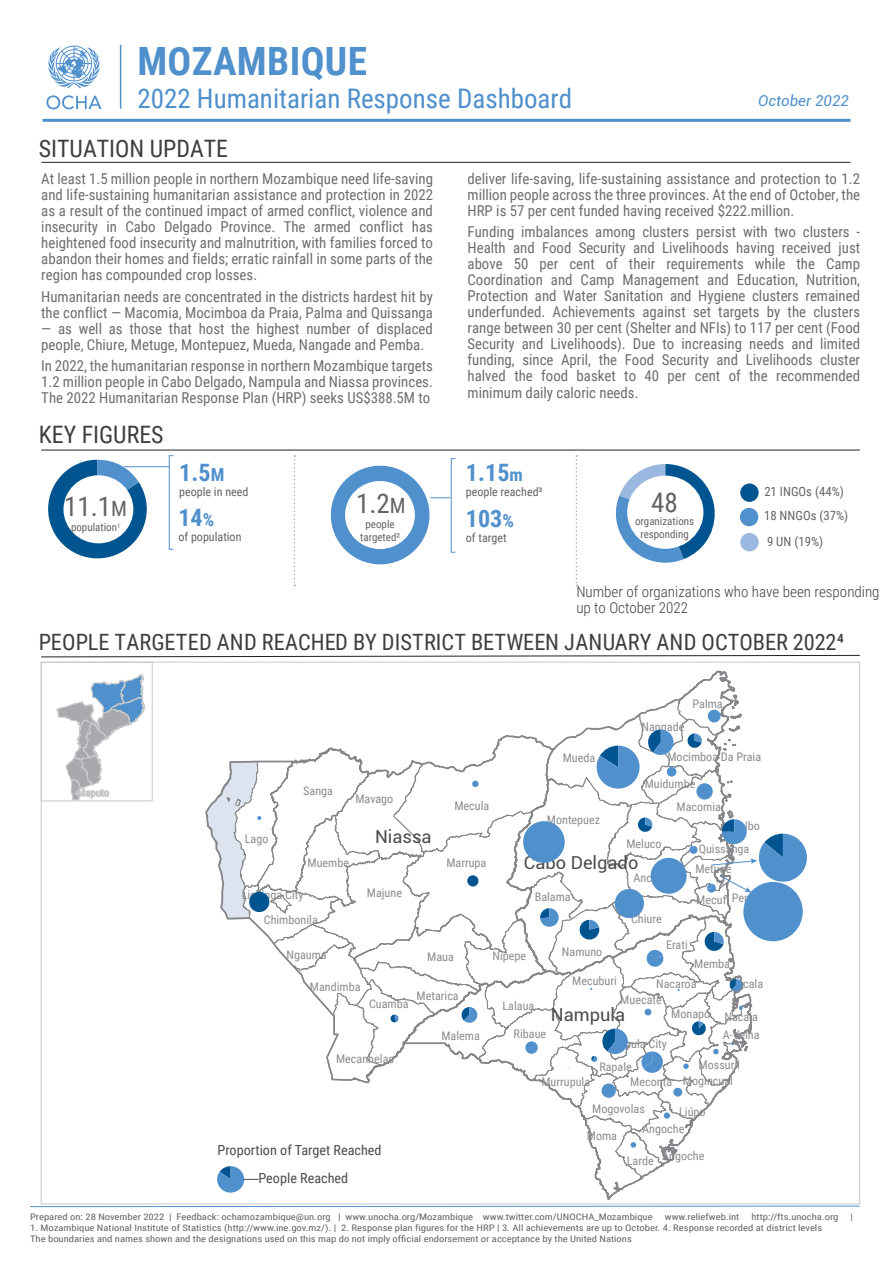
<style>
.page{position:relative;width:893px;height:1263px;background:#fff}
.page>*{position:absolute;margin:0;border:0;box-sizing:border-box;transform-origin:0 0}
.t1{font:700 39px "Roboto Condensed";letter-spacing:.01em;color:#5090cc}
.t2{font:27px "Roboto Condensed";color:#4f90cc}
.t3{font:27px "Roboto Condensed";color:#636366}
.t4{font:24px "Roboto Condensed";color:#3e3e3f}
.t5{font:700 24px "Roboto Condensed";letter-spacing:.005em;color:#5090cc}
.t6{font:22.5px "Roboto Condensed";color:#3e3e3f}
.t7{font:17.85px "Roboto";color:#4b4c4d}
.t8{font:15px/16px "Roboto Condensed";color:#6c6d70;text-align:justify}
.t9{font:300 15px/16.5px "Roboto Condensed";color:#3e3e3f}
.t10{font:italic 15px "Roboto";color:#5090cc}
.t11{font:13.95px "Roboto Condensed";color:#4b4c4d}
.t12{font:12.75px "Roboto Condensed";color:#636366}
.t13{font:12px "Roboto Condensed";color:#636366}
.t14{font:11.85px/17.2px "Roboto Condensed";color:#8a8c8f}
.t15{font:10.95px/13px "Roboto Condensed";color:#636366;text-align:center}
.t16{font:9px/11.2px "Roboto Condensed";color:#636366;scale:1.18 1}
.s1{font-size:21px}
.s2{font-size:18px}
</style>
<div class="page">
<svg style="left:48px;top:460px;width:106px;height:99px"></svg>
<div style="left:331px;top:466px;width:98px;height:98px;background:#5090cc;border-radius:49px"></div>
<svg style="left:615px;top:464px;width:100px;height:99px"></svg>
<hr style="left:43px;top:119px;width:807px;height:3px;background:#5090cc">
<hr style="left:41px;top:450px;width:819px;height:1px;background:#231f20">
<hr style="left:42px;top:162px;width:808px;height:1px;background:#231f20">
<div style="left:63px;top:475px;width:70px;height:68px;background:#fff;border-radius:50%"></div>
<div style="left:345px;top:481px;width:70px;height:68px;background:#fff;border-radius:50%"></div>
<div style="left:169px;top:455px;width:5px;height:95px;border:1px solid #5090cc"></div>
<hr style="left:124px;top:466px;width:45px;height:1px;background:#5090cc">
<div style="left:451px;top:458px;width:5px;height:95px;border:1px solid #5090cc"></div>
<svg style="left:430px;top:497px;width:20px;height:1px"></svg>
<div style="left:627px;top:476px;width:76px;height:73px;background:#fff;border-radius:50%"></div>
<svg style="left:294px;top:455px;width:1px;height:131px"></svg>
<svg style="left:576px;top:455px;width:1px;height:131px"></svg>
<div style="left:740px;top:483px;width:19px;height:19px;background:#005591;border-radius:50%"></div>
<div style="left:740px;top:533px;width:19px;height:18px;background:#9ab8e0;border-radius:50%"></div>
<div style="left:740px;top:508px;width:18px;height:18px;background:#5090cc;border-radius:50%"></div>
<hr style="left:120px;top:45px;width:1px;height:64px;background:#5090cc">
<svg style="left:46px;top:95px;width:56px;height:14px"></svg>
<svg style="left:48px;top:46px;width:52px;height:42px"></svg>
<svg style="left:41px;top:655px;width:819px;height:3px"></svg>
<svg style="left:30px;top:670px;width:830px;height:537px"></svg>
<h1 class="t1" style="left:137px;top:34px;width:231px">MOZAMBIQUE</h1>
<h2 class="t2" style="left:137px;top:79px;width:436px">2022 Humanitarian Response Dashboard</h2>
<h3 class="t4" style="left:39px;top:131px;width:191px">SITUATION UPDATE</h3>
<p class="t10" style="left:758px;top:90px;width:92px">October 2022</p>
<p class="t8" style="left:41px;top:170px;width:393px">At least 1.5 million people in northern Mozambique need life-saving and life-sustaining humanitarian assistance and protection in 2022 as a result of the continued impact of armed conflict, violence and insecurity in Cabo Delgado Province. The armed conflict has heightened food insecurity and malnutrition, with families forced to abandon their homes and fields; erratic rainfall in some parts of the region has compounded crop losses.</p>
<p class="t8" style="left:41px;top:288px;width:393px">Humanitarian needs are concentrated in the districts hardest hit by the conflict — Macomia, Mocimboa da Praia, Palma and Quissanga</p>
<p class="t8" style="left:41px;top:320px;width:393px">— as well as those that host the highest number of displaced people, Chiure, Metuge, Montepuez, Mueda, Nangade and Pemba.</p>
<p class="t8" style="left:41px;top:357px;width:393px">In 2022, the humanitarian response in northern Mozambique targets 1.2 million people in Cabo Delgado, Nampula and Niassa provinces.<br>The 2022 Humanitarian Response Plan (HRP) seeks US$388.5M to</p>
<h3 class="t4" style="left:39px;top:418px;width:126px">KEY FIGURES</h3>
<p class="t8" style="left:468px;top:170px;width:394px">deliver life-saving, life-sustaining assistance and protection to 1.2 million people across the three provinces. At the end of October, the HRP is 57 per cent funded having received $222.million.</p>
<p class="t8" style="left:468px;top:223px;width:394px">Funding imbalances among clusters persist with two clusters - Health and Food Security and Livelihoods having received just above 50 per cent of their requirements while the Camp Coordination and Camp Management and Education, Nutrition, Protection and Water Sanitation and Hygiene clusters remained underfunded. Achievements against set targets by the clusters range between 30 per cent (Shelter and NFIs) to 117 per cent (Food Security and Livelihoods). Due to increasing needs and limited funding, since April, the Food Security and Livelihoods cluster halved the food basket to 40 per cent of the recommended minimum daily caloric needs.</p>
<h2 class="t3" style="left:64px;top:488px;width:65px">11.1<span class="s1">M</span></h2>
<p class="t15" style="left:71px;top:520px;width:51px">population<sup>1</sup></p>
<h3 class="t5" style="left:179px;top:455px;width:47px">1.5<span class="s2">M</span></h3>
<p class="t13" style="left:179px;top:483px;width:71px">people in need</p>
<h3 class="t5" style="left:178px;top:501px;width:37px">14<span class="s2">%</span></h3>
<p class="t13" style="left:178px;top:529px;width:65px">of population</p>
<h3 class="t5" style="left:466px;top:455px;width:59px">1.15<span class="s2">m</span></h3>
<p class="t13" style="left:466px;top:483px;width:78px">people reached³</p>
<h2 class="t3" style="left:356px;top:485px;width:51px">1.2<span class="s1">M</span></h2>
<h2 class="t3" style="left:651px;top:484px;width:28px">48</h2>
<h3 class="t5" style="left:466px;top:501px;width:50px">103<span class="s2">%</span></h3>
<p class="t13" style="left:466px;top:529px;width:42px">of target</p>
<p class="t15" style="left:635px;top:515px;width:61px;line-height:12.6px">organizations responding</p>
<p class="t15" style="left:360px;top:517px;width:41px">people targeted²</p>
<p class="t12" style="left:764px;top:482px;width:81px">21 INGOs (44%)</p>
<p class="t12" style="left:767px;top:533px;width:58px">9 UN (19%)</p>
<p class="t12" style="left:764px;top:506px;width:86px">18 NNGOs (37%)</p>
<p class="t9" style="left:576px;top:582px;width:305px">Number of organizations who have been responding up to October 2022</p>
<h3 class="t6" style="left:39px;top:626px;width:807px">PEOPLE TARGETED AND REACHED BY DISTRICT BETWEEN JANUARY AND OCTOBER 20224</h3>
<p class="t14" style="left:245px;top:830px;width:25px">Lago</p>
<p class="t14" style="left:303px;top:782px;width:31px">Sanga</p>
<p class="t14" style="left:355px;top:790px;width:39px">Mavago</p>
<p class="t7" style="left:375px;top:824px;width:58px">Niassa</p>
<p class="t14" style="left:307px;top:854px;width:43px">Muembe</p>
<p class="t14" style="left:242px;top:885px;width:63px">Lichinga City</p>
<p class="t14" style="left:264px;top:911px;width:56px">Chimbonila</p>
<p class="t14" style="left:367px;top:884px;width:37px">Majune</p>
<p class="t14" style="left:454px;top:797px;width:36px">Mecula</p>
<p class="t14" style="left:446px;top:854px;width:42px">Marrupa</p>
<p class="t14" style="left:563px;top:748px;width:34px">Mueda</p>
<p class="t14" style="left:547px;top:811px;width:55px">Montepuez</p>
<p class="t14" style="left:642px;top:717px;width:44px">Nangade</p>
<p class="t14" style="left:692px;top:695px;width:32px">Palma</p>
<p class="t14" style="left:667px;top:748px;width:95px">Mocimboa Da Praia</p>
<p class="t14" style="left:645px;top:775px;width:52px">Muidumbe</p>
<p class="t14" style="left:677px;top:797px;width:46px">Macomia</p>
<p class="t14" style="left:745px;top:816px;width:17px">Ibo</p>
<p class="t14" style="left:626px;top:835px;width:37px">Meluco</p>
<p class="t7" style="left:524px;top:850px;width:116px">Cabo Delgado</p>
<p class="t14" style="left:535px;top:888px;width:38px">Balama</p>
<p class="t14" style="left:631px;top:910px;width:32px">Chiure</p>
<p class="t14" style="left:699px;top:840px;width:52px">Quissanga</p>
<p class="t14" style="left:695px;top:860px;width:38px">Metuge</p>
<p class="t14" style="left:696px;top:890px;width:35px">Mecufi</p>
<p class="t14" style="left:286px;top:946px;width:42px">Ngauma</p>
<p class="t14" style="left:310px;top:978px;width:52px">Mandimba</p>
<p class="t14" style="left:427px;top:947px;width:28px">Maua</p>
<p class="t14" style="left:492px;top:947px;width:35px">Nipepe</p>
<p class="t14" style="left:562px;top:943px;width:42px">Namuno</p>
<p class="t14" style="left:572px;top:971px;width:46px">Mecuburi</p>
<p class="t14" style="left:666px;top:935px;width:23px">Erati</p>
<p class="t14" style="left:694px;top:955px;width:37px">Memba</p>
<p class="t14" style="left:656px;top:974px;width:42px">Nacaroa</p>
<p class="t14" style="left:730px;top:975px;width:35px">Nacala</p>
<p class="t14" style="left:417px;top:987px;width:44px">Metarica</p>
<p class="t14" style="left:369px;top:995px;width:41px">Cuamba</p>
<p class="t14" style="left:502px;top:996px;width:33px">Lalaua</p>
<p class="t14" style="left:620px;top:991px;width:43px">Muecate</p>
<p class="t7" style="left:551px;top:1002px;width:76px">Nampula</p>
<p class="t14" style="left:671px;top:1004px;width:41px">Monapo</p>
<p class="t14" style="left:441px;top:1027px;width:40px">Malema</p>
<p class="t14" style="left:514px;top:1025px;width:34px">Ribaue</p>
<p class="t14" style="left:603px;top:1034px;width:66px">Nampula City</p>
<p class="t14" style="left:723px;top:1008px;width:38px">Nacala<br>A-Velha</p>
<p class="t14" style="left:336px;top:1050px;width:59px">Mecanhelas</p>
<p class="t11" style="left:218px;top:1141px;width:165px">Proportion of Target Reached</p>
<p class="t11" style="left:259px;top:1168px;width:91px">People Reached</p>
<p class="t14" style="left:698px;top:1056px;width:43px">Mossuril</p>
<p class="t14" style="left:679px;top:1103px;width:28px">Liúpo</p>
<p class="t14" style="left:599px;top:1057px;width:34px">Rapale</p>
<p class="t14" style="left:541px;top:1073px;width:50px">Murrupula</p>
<p class="t14" style="left:683px;top:1071px;width:52px">Mogincual</p>
<p class="t14" style="left:630px;top:1073px;width:43px">Meconta</p>
<p class="t14" style="left:592px;top:1100px;width:54px">Mogovolas</p>
<p class="t14" style="left:587px;top:1127px;width:32px">Moma</p>
<p class="t14" style="left:642px;top:1120px;width:44px">Angoche</p>
<p class="t14" style="left:627px;top:1151px;width:28px">Larde</p>
<p class="t14" style="left:662px;top:1146px;width:44px">Angoche</p>
<p class="t16" style="left:30px;top:1211px;width:529px">Prepared on: 28 November 2022 | Feedback: ochamozambique@un.org | www.unocha.org/Mozambique www.twitter.com/UNOCHA_Mozambique</p>
<p class="t16" style="left:665px;top:1211px;width:65px">www.reliefweb.int</p>
<p class="t16" style="left:751px;top:1211px;width:75px">http://fts.unocha.org</p>
<p class="t16" style="left:851px;top:1211px;width:4px">|</p>
<p class="t16" style="left:30px;top:1222px;width:673px">1. Mozambique National Institute of Statistics (http://www.ine.gov.mz/). | 2. Response plan figures for the HRP | 3. All achievements are up to October. 4. Response recorded at district levels<br>The boundaries and names shown and the designations used on this map do not imply official endorsement or acceptance by the United Nations</p>
</div>
